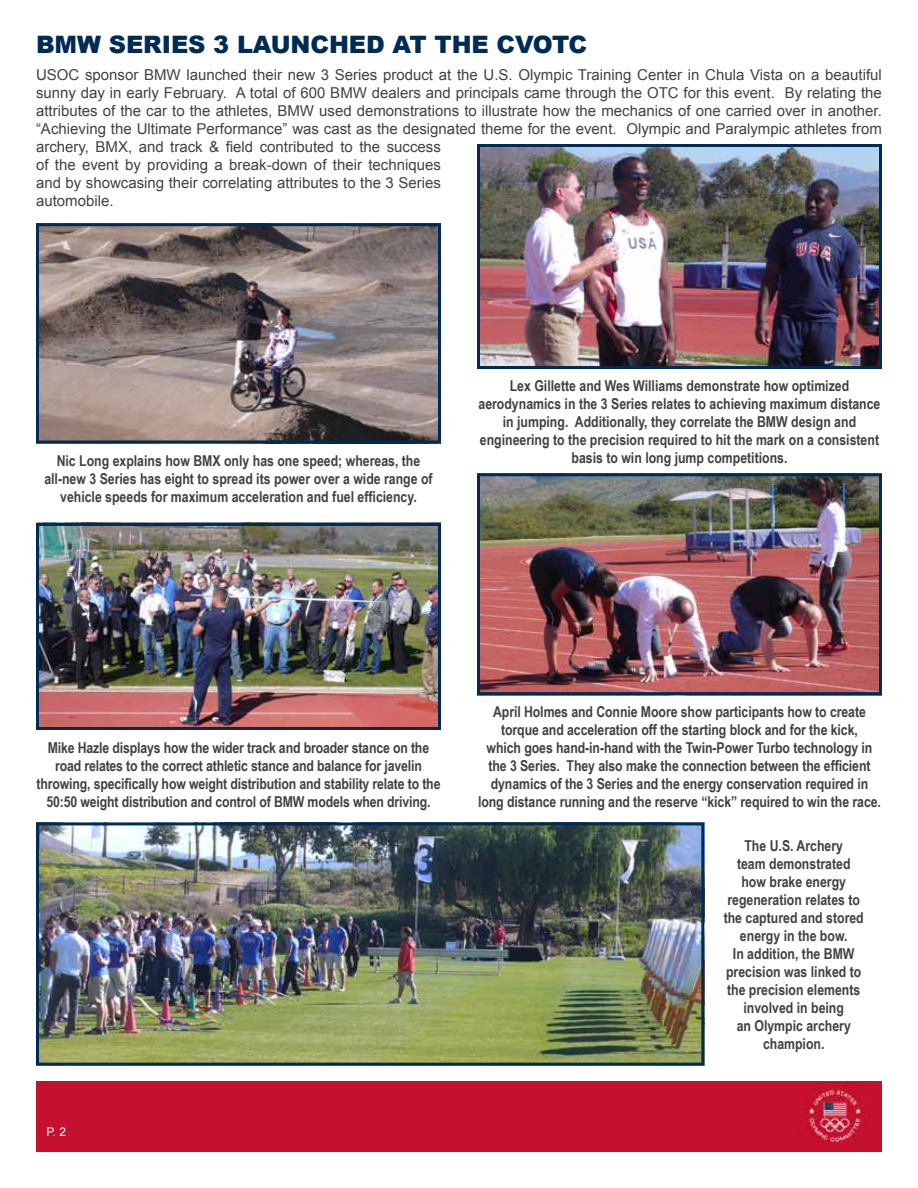
<style>
.page{position:relative;width:918px;height:1188px;background:#fff}
.page>*{position:absolute;margin:0;border:0;box-sizing:border-box;transform-origin:0 0}
.t1{font:900 24px "Arial";letter-spacing:-.005em;color:#002b54}
.t2{font:700 15px/18px "Arial Narrow";color:#414042;text-align:center}
.t3{font:15px/18px "Arial";color:#414042}
.t4{font:12px "Arial";color:#fff}
</style>
<div class="page">
<div style="left:36px;top:1081px;width:846px;height:71px;background:#c5102f"></div>
<img style="left:40px;top:227px;width:397px;height:213px">
<div style="left:36px;top:223px;width:405px;height:221px;border:3px solid #002b54"></div>
<img style="left:40px;top:826px;width:660px;height:236px">
<div style="left:36px;top:822px;width:668px;height:244px;border:3px solid #002b54"></div>
<img style="left:481px;top:148px;width:397px;height:217px">
<div style="left:477px;top:144px;width:405px;height:225px;border:3px solid #002b54"></div>
<img style="left:40px;top:527px;width:397px;height:199px">
<div style="left:36px;top:523px;width:405px;height:207px;border:3px solid #002b54"></div>
<img style="left:481px;top:477px;width:397px;height:214px">
<div style="left:477px;top:473px;width:405px;height:222px;border:3px solid #002b54"></div>
<h1 class="t1" style="left:36px;top:27px;width:516px">BMW SERIES 3 LAUNCHED AT THE CVOTC</h1>
<p class="t3" style="left:36px;top:66px;width:847px">USOC sponsor BMW launched their new 3 Series product at the U .S. Olympic Training Center in Chula Vista on a beautiful sunny day in early February. A total of 600 BMW dealers and principals came through the OTC for this event. By relating the attributes of the car to the athletes, BMW used demonstrations to illustrate how the mechanics of one carried over in another. “Achieving the U ltimate Performance” was cast as the designated theme for the event. Olympic and Paralympic athletes from archery, BMX, and track &amp; field contributed to the success<br>of the event by providing a break-down of their techniques<br>and by showcasing their correlating attributes to the 3 Series<br>automobile.</p>
<p class="t2" style="left:479px;top:376px;width:403px">Lex Gillette and Wes Williams demonstrate how optimized aerodynamics in the 3 Series relates to achieving maximum distance in jumping. Additionally, they correlate the BMW design and engineering to the precision required to hit the mark on a consistent</p>
<p class="t2" style="left:57px;top:451px;width:365px">Nic Long explains how BMX only has one speed; whereas, the</p>
<p class="t2" style="left:572px;top:448px;width:217px">basis to win long jump competitions.</p>
<p class="t2" style="left:44px;top:469px;width:390px">all-new 3 Series has eight to spread its power over a wide range of vehicle speeds for maximum acceleration and fuel efficiency.</p>
<p class="t2" style="left:36px;top:738px;width:406px">Mike Hazle displays how the wider track and broader stance on the road relates to the correct athletic stance and balance for javelin throwing, specifically how weight distribution and stability relate to the 50:50 weight distribution and control of BMW models when driving.</p>
<p class="t4" style="left:46px;top:1123px;width:21px">P. 2</p>
<p class="t2" style="left:478px;top:702px;width:404px">April Holmes and Connie Moore show participants how to create torque and acceleration off the starting block and for the kick,<br>which goes hand-in-hand with the Twin-Power Turbo technology in the 3 Series. They also make the connection between the efficient dynamics of the 3 Series and the energy conservation required in long distance running and the reserve “kick” required to win the race.</p>
<p class="t2" style="left:724px;top:835px;width:142px">The U.S. Archery<br>team demonstrated how brake energy regeneration relates to the captured and stored energy in the bow.<br>In addition, the BMW precision was linked to the precision elements involved in being<br>an Olympic archery champion.</p>
</div>
